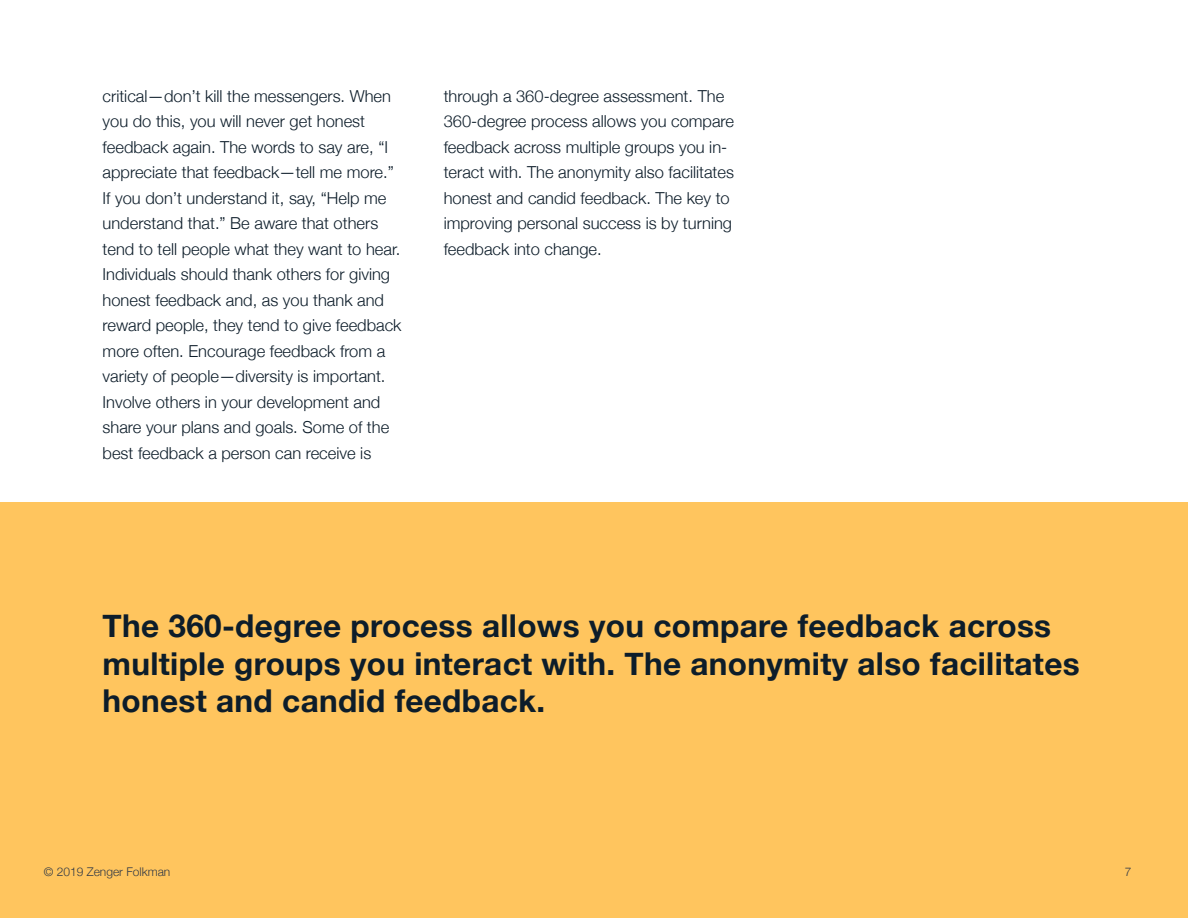
<style>
.page{position:relative;width:1188px;height:918px;background:#fff}
.page>*{position:absolute;margin:0;border:0;box-sizing:border-box;transform-origin:0 0}
.Bold_Side_Content{font:700 31.5px/37.8px "Helvetica Neue";letter-spacing:.01em;color:#0d1d2a}
.Paragraph_body{font:300 16.5px/25.5px "Helvetica Neue";color:#0d1d2a}
.t1{font:300 12px "Helvetica Neue";color:#323a46}
</style>
<div class="page">
<div style="left:0;top:502px;width:1188px;height:416px;background:#ffc55e"></div>
<p class="Paragraph_body" style="left:103px;top:82px;width:300px">critical—don’t kill the messengers. When you do this, you will never get honest feedback again. The words to say are, “I appreciate that feedback—tell me more.” If you don’t understand it, say, “Help me understand that.” Be aware that others tend to tell people what they want to hear.<br>Individuals should thank others for giving honest feedback and, as you thank and reward people, they tend to give feedback more often. Encourage feedback from a variety of people—diversity is important.<br>Involve others in your development and share your plans and goals. Some of the best feedback a person can receive is</p>
<p class="Paragraph_body" style="left:444px;top:82px;width:292px">through a 360-degree assessment. The 360-degree process allows you compare feedback across multiple groups you in&shy;teract with. The anonymity also facilitates honest and candid feedback. The key to improving personal success is by turning feedback into change.</p>
<p class="Bold_Side_Content" style="left:103px;top:607px;width:979px">The 360-degree process allows you compare feedback across multiple groups you interact with. The anonymity also facilitates honest and candid feedback.</p>
<p class="t1" style="left:44px;top:862px;width:128px">© 2019 Zenger Folkman</p>
<p class="t1" style="left:1125px;top:862px;width:8px">7</p>
</div>
